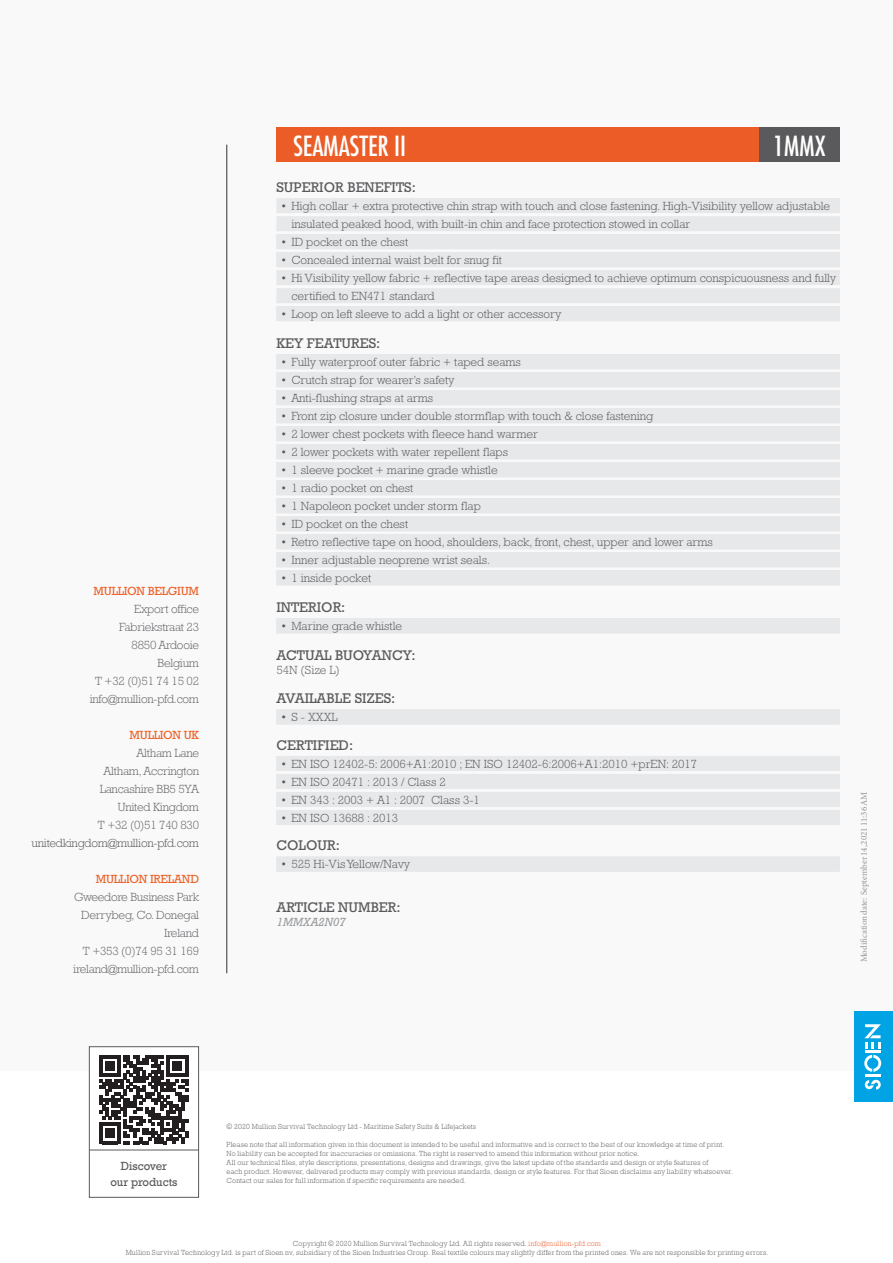
<style>
.page{position:relative;width:893px;height:1263px;background:#fff}
.page>*{position:absolute;margin:0;border:0;box-sizing:border-box;transform-origin:0 0}
.t1{font:condensed 27px "Futura Std";color:#fff}
.t2{font:14.25px "Rockwell Std";color:#5a5a5c}
.t3{font:300 12px/18px "Rockwell Std";color:#5a5a5c}
.t4{font:300 12px/18px "Rockwell Std";letter-spacing:-.02em;color:#626365;text-align:right}
.t5{font:12px "Rockwell Std";letter-spacing:-.02em;color:#ec642b}
.t6{font:300 12px "Rockwell Std";letter-spacing:-.02em;color:#5a5a5c}
.t7{font:12px/16.5px "Rockwell Std";color:#5a5a5c;text-align:center;scale:.95 1}
.t8{font:italic 12px "Rockwell Std";color:#989a9c}
.t9{font:9px "Minion Pro";color:#949699}
.t10{font:300 7.5px/9px "Rockwell Std";letter-spacing:.025em;color:#5a5a5c;text-align:center;scale:.95 1}
.s1{color:#eb5b28}
</style>
<div class="page">
<div style="left:0;top:0;width:893px;height:1070px;background:#f9f9fa"></div>
<hr style="left:227px;top:145px;width:1px;height:828px;background:#343233">
<div style="left:854px;top:1011px;width:39px;height:90px;background:#00a4e4"></div>
<svg style="left:865px;top:1080px;width:16px;height:9px"></svg>
<svg style="left:864px;top:1055px;width:17px;height:17px"></svg>
<hr style="left:865px;top:1074px;width:15px;height:3px;background:#fff">
<hr style="left:865px;top:1049px;width:16px;height:3px;background:#fff">
<svg style="left:864px;top:1024px;width:17px;height:24px"></svg>
<div style="left:89px;top:1047px;width:110px;height:150px;background:#fff"></div>
<svg style="left:99px;top:1055px;width:89px;height:89px"></svg>
<div style="left:89px;top:1046px;width:110px;height:151px;border:1px solid #5a5a5c"></div>
<hr style="left:90px;top:1150px;width:109px;height:1px;background:#5a5a5c">
<div style="left:276px;top:128px;width:483px;height:34px;background:#eb5c27"></div>
<div style="left:759px;top:128px;width:81px;height:34px;background:#5a5a5c"></div>
<div style="left:276px;top:198px;width:564px;height:15px;background:#e7e8e9"></div>
<div style="left:276px;top:216px;width:564px;height:15px;background:#e7e8e9"></div>
<div style="left:276px;top:234px;width:564px;height:15px;background:#e7e8e9"></div>
<div style="left:276px;top:252px;width:564px;height:15px;background:#e7e8e9"></div>
<div style="left:276px;top:270px;width:564px;height:15px;background:#e7e8e9"></div>
<div style="left:276px;top:288px;width:564px;height:15px;background:#e7e8e9"></div>
<div style="left:276px;top:306px;width:564px;height:15px;background:#e7e8e9"></div>
<div style="left:276px;top:354px;width:564px;height:15px;background:#e7e8e9"></div>
<div style="left:276px;top:372px;width:564px;height:15px;background:#e7e8e9"></div>
<div style="left:276px;top:390px;width:564px;height:15px;background:#e7e8e9"></div>
<div style="left:276px;top:408px;width:564px;height:15px;background:#e7e8e9"></div>
<div style="left:276px;top:426px;width:564px;height:15px;background:#e7e8e9"></div>
<div style="left:276px;top:444px;width:564px;height:15px;background:#e7e8e9"></div>
<div style="left:276px;top:462px;width:564px;height:15px;background:#e7e8e9"></div>
<div style="left:276px;top:480px;width:564px;height:15px;background:#e7e8e9"></div>
<div style="left:276px;top:498px;width:564px;height:15px;background:#e7e8e9"></div>
<div style="left:276px;top:516px;width:564px;height:15px;background:#e7e8e9"></div>
<div style="left:276px;top:534px;width:564px;height:15px;background:#e7e8e9"></div>
<div style="left:276px;top:552px;width:564px;height:15px;background:#e7e8e9"></div>
<div style="left:276px;top:570px;width:564px;height:15px;background:#e7e8e9"></div>
<div style="left:276px;top:618px;width:564px;height:15px;background:#e7e8e9"></div>
<div style="left:276px;top:709px;width:564px;height:15px;background:#e7e8e9"></div>
<div style="left:276px;top:756px;width:564px;height:15px;background:#e7e8e9"></div>
<div style="left:276px;top:774px;width:564px;height:15px;background:#e7e8e9"></div>
<div style="left:276px;top:792px;width:564px;height:15px;background:#e7e8e9"></div>
<div style="left:276px;top:810px;width:564px;height:15px;background:#e7e8e9"></div>
<div style="left:276px;top:856px;width:564px;height:15px;background:#e7e8e9"></div>
<div style="left:276px;top:857px;width:564px;height:15px;background:#e7e8e9"></div>
<p class="t5" style="left:94px;top:584px;width:107px">MULLION BELGIUM</p>
<p class="t4" style="left:90px;top:600px;width:111px">Export office<br>Fabriekstraat 23<br>8850 Ardooie<br>Belgium<br>T +32 (0)51 74 15 02 info@mullion-pfd.com</p>
<p class="t5" style="left:130px;top:728px;width:71px">MULLION UK</p>
<p class="t4" style="left:98px;top:744px;width:103px">Altham Lane<br>Altham, Accrington<br>Lancashire BB5 5YA<br>United Kingdom<br>T +32 (0)51 740 830</p>
<p class="t6" style="left:32px;top:836px;width:169px">unitedkingdom@mullion-pfd.com</p>
<p class="t5" style="left:96px;top:872px;width:105px">MULLION IRELAND</p>
<p class="t4" style="left:73px;top:888px;width:127px">Gweedore Business Park<br>Derrybeg, Co. Donegal<br>Ireland<br>T +353 (0)74 95 31 169 ireland@mullion-pfd.com</p>
<h1 class="t1" style="left:293px;top:128px;width:114px">SEAMASTER II</h1>
<h1 class="t1" style="left:773px;top:128px;width:54px">1MMX</h1>
<p class="t2" style="left:276px;top:179px;width:141px">SUPERIOR BENEFITS:</p>
<p class="t3" style="left:291px;top:197px;width:540px;text-indent:-10px">• High collar + extra protective chin strap with touch and close fastening. High-Visibility yellow adjustable insulated peaked hood, with built-in chin and face protection stowed in collar</p>
<p class="t3" style="left:281px;top:233px;width:129px">• ID pocket on the chest</p>
<p class="t3" style="left:281px;top:251px;width:223px">• Concealed internal waist belt for snug fit</p>
<p class="t3" style="left:291px;top:269px;width:546px;text-indent:-10px">• Hi Visibility yellow fabric + reflective tape areas designed to achieve optimum conspicuousness and fully certified to EN471 standard</p>
<p class="t3" style="left:281px;top:305px;width:282px">• Loop on left sleeve to add a light or other accessory</p>
<p class="t2" style="left:276px;top:335px;width:106px">KEY FEATURES:</p>
<p class="t3" style="left:281px;top:353px;width:242px">• Fully waterproof outer fabric + taped seams</p>
<p class="t3" style="left:281px;top:371px;width:175px">• Crutch strap for wearer’s safety</p>
<p class="t3" style="left:281px;top:389px;width:154px">• Anti-flushing straps at arms</p>
<p class="t3" style="left:281px;top:407px;width:374px">• Front zip closure under double stormflap with touch &amp; close fastening</p>
<p class="t3" style="left:281px;top:425px;width:259px">• 2 lower chest pockets with fleece hand warmer</p>
<p class="t3" style="left:281px;top:443px;width:229px">• 2 lower pockets with water repellent flaps</p>
<p class="t3" style="left:281px;top:461px;width:218px">• 1 sleeve pocket + marine grade whistle</p>
<p class="t3" style="left:281px;top:479px;width:134px">• 1 radio pocket on chest</p>
<p class="t3" style="left:281px;top:497px;width:201px">• 1 Napoleon pocket under storm flap</p>
<p class="t3" style="left:281px;top:515px;width:129px">• ID pocket on the chest</p>
<p class="t3" style="left:281px;top:533px;width:434px">• Retro reflective tape on hood, shoulders, back, front, chest, upper and lower arms</p>
<p class="t3" style="left:281px;top:551px;width:211px">• Inner adjustable neoprene wrist seals.</p>
<p class="t3" style="left:281px;top:569px;width:92px">• 1 inside pocket</p>
<p class="t2" style="left:276px;top:599px;width:71px">INTERIOR:</p>
<p class="t3" style="left:281px;top:617px;width:123px">• Marine grade whistle</p>
<p class="t2" style="left:276px;top:647px;width:141px">ACTUAL BUOYANCY:</p>
<p class="t3" style="left:276px;top:661px;width:65px">54N (Size L)</p>
<p class="t2" style="left:276px;top:690px;width:120px">AVAILABLE SIZES:</p>
<p class="t3" style="left:281px;top:708px;width:58px">• S - XXXL</p>
<p class="t2" style="left:276px;top:736px;width:78px">CERTIFIED:</p>
<p class="t3" style="left:281px;top:754px;width:418px">• EN ISO 12402-5: 2006+A1:2010 ; EN ISO 12402-6:2006+A1:2010 +prEN: 2017</p>
<p class="t3" style="left:281px;top:772px;width:166px">• EN ISO 20471 : 2013 / Class 2</p>
<p class="t3" style="left:281px;top:790px;width:201px">• EN 343 : 2003 + A1 : 2007 Class 3-1</p>
<p class="t3" style="left:281px;top:808px;width:119px">• EN ISO 13688 : 2013</p>
<p class="t2" style="left:276px;top:837px;width:65px">COLOUR:</p>
<p class="t3" style="left:281px;top:855px;width:131px">• 525 Hi-Vis Yellow/Navy</p>
<p class="t2" style="left:276px;top:898px;width:126px">ARTICLE NUMBER:</p>
<p class="t8" style="left:276px;top:915px;width:71px">1MMXA2N07</p>
<p class="t9" style="left:859px;top:962px;width:172px;rotate:-90deg">Modification date: September 14, 2021 11:36 AM</p>
<p class="t7" style="left:110px;top:1157px;width:72px">Discover our products</p>
<p class="t10" style="left:227px;top:1122px;width:264px">© 2020 Mullion Survival Technology Ltd - Maritime Safety Suits &amp; Lifejackets</p>
<p class="t10" style="left:227px;top:1140px;width:534px;text-align:left">Please note that all information given in this document is intended to be useful and informative and is correct to the best of our knowledge at time of print.<br>No liability can be accepted for inaccuracies or omissions. The right is reserved to amend this information without prior notice.<br>All our technical files, style descriptions, presentations, designs and drawings, give the latest update of the standards and design or style features of<br>each product. However, delivered products may comply with previous standards, design or style features. For that Sioen disclaims any liability whatsoever.<br>Contact our sales for full information if specific requirements are needed.</p>
<p class="t10" style="left:126px;top:1239px;width:678px">Copyright © 2020 Mullion Survival Technology Ltd. All rights reserved. <span class="s1">info@mullion-pfd.com<br></span>Mullion Survival Technology Ltd. is part of Sioen nv, subsidiary of the Sioen Industries Group. Real textile colours may slightly differ from the printed ones. We are not responsible for printing errors.</p>
</div>
